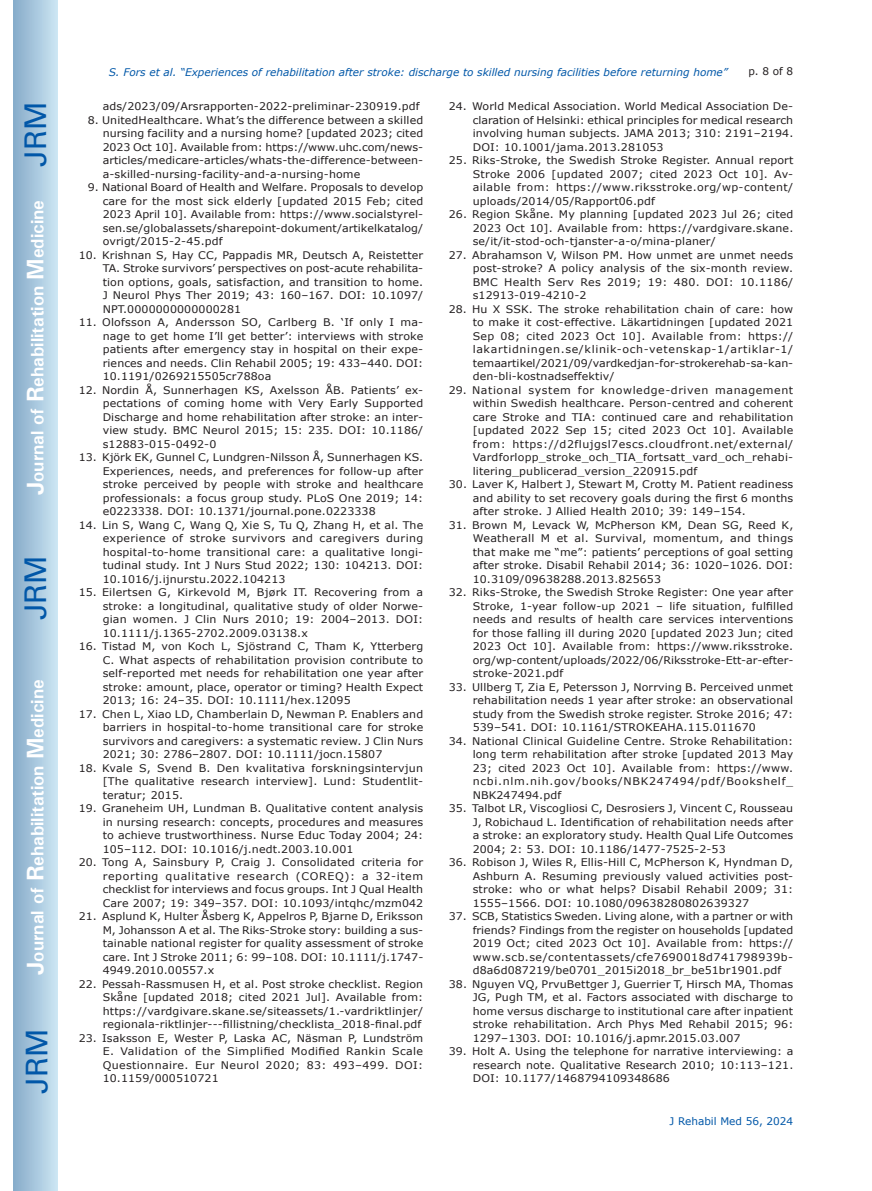
<style>
.page{position:relative;width:872px;height:1191px;background:#fff}
.page>*{position:absolute;margin:0;border:0;box-sizing:border-box;transform-origin:0 0}
.t1{font:30px "Univers";color:#0157a8}
.t2{font:700 18px "Univers";color:#fff}
.t3{font:10.5px/13.5px "Verdana";letter-spacing:.01em;color:#231f20;text-align:justify;scale:1.05 1}
.t4{font:italic 10.5px "Verdana";color:#0157a8}
.t5{font:10.5px "Verdana";color:#0157a8}
.t6{font:10.5px "Verdana";letter-spacing:.01em;color:#231f20}
.s1{font-size:24px}
</style>
<div class="page">
<div style="left:14px;top:0;width:43px;height:1191px;background:linear-gradient(to right,#88acca,#cbe5f2)"></div>
<h1 class="t1" style="left:18px;top:167px;width:67px;rotate:-90deg">JRM</h1>
<h2 class="t2" style="left:26px;top:495px;width:297px;rotate:-90deg"><span class="s1">J</span>ournal of <span class="s1">R</span>ehabilitation <span class="s1">M</span>edicine</h2>
<h1 class="t1" style="left:18px;top:620px;width:67px;rotate:-90deg">JRM</h1>
<h2 class="t2" style="left:26px;top:974px;width:297px;rotate:-90deg"><span class="s1">J</span>ournal of <span class="s1">R</span>ehabilitation <span class="s1">M</span>edicine</h2>
<h1 class="t1" style="left:19px;top:1093px;width:67px;rotate:-90deg">JRM</h1>
<p class="t4" style="left:109px;top:65px;width:620px">S. Fors et al. “Experiences of rehabilitation after stroke: discharge to skilled nursing facilities before returning home”</p>
<p class="t6" style="left:748px;top:64px;width:46px">p. 8 of 8</p>
<p class="t3" style="left:103px;top:100px;width:303px">ads/2023/09/Arsrapporten-2022-preliminar-230919.pdf</p>
<p class="t3" style="left:103px;top:113px;width:307px;text-indent:-15px">8. UnitedHealthcare. What’s the difference between a skilled nursing facility and a nursing home? [updated 2023; cited 2023 Oct 10]. Available from: https://www.uhc.com/news&shy;articles/medicare-articles/whats-the-difference-between&shy;a-skilled-nursing-facility-and-a-nursing-home</p>
<p class="t3" style="left:103px;top:181px;width:307px;text-indent:-15px">9. National Board of Health and Welfare. Proposals to develop care for the most sick elderly [updated 2015 Feb; cited 2023 April 10]. Available from: https://www.socialstyrel&shy;sen.se/globalassets/sharepoint-dokument/artikelkatalog/ ovrigt/2015-2-45.pdf</p>
<p class="t3" style="left:103px;top:248px;width:307px;text-indent:-24px">10. Krishnan S, Hay CC, Pappadis MR, Deutsch A, Reistetter TA. Stroke survivors’ perspectives on post-acute rehabilita&shy;tion options, goals, satisfaction, and transition to home.<br>J Neurol Phys Ther 2019; 43: 160–167. DOI: 10.1097/ NPT.0000000000000281</p>
<p class="t3" style="left:103px;top:316px;width:307px;text-indent:-24px">11. Olofsson A, Andersson SO, Carlberg B. ‘If only I ma&shy;nage to get home I’ll get better’: interviews with stroke patients after emergency stay in hospital on their expe&shy;riences and needs. Clin Rehabil 2005; 19: 433–440. DOI:<br>10.1191/0269215505cr788oa</p>
<p class="t3" style="left:103px;top:383px;width:307px;text-indent:-24px">12. Nordin Å, Sunnerhagen KS, Axelsson ÅB. Patients’ ex&shy;pectations of coming home with Very Early Supported Discharge and home rehabilitation after stroke: an inter&shy;view study. BMC Neurol 2015; 15: 235. DOI: 10.1186/ s12883-015-0492-0</p>
<p class="t3" style="left:103px;top:451px;width:307px;text-indent:-24px">13. Kjörk EK, Gunnel C, Lundgren-Nilsson Å, Sunnerhagen KS.<br>Experiences, needs, and preferences for follow-up after stroke perceived by people with stroke and healthcare professionals: a focus group study. PLoS One 2019; 14: e0223338. DOI: 10.1371/journal.pone.0223338</p>
<p class="t3" style="left:103px;top:518px;width:307px;text-indent:-24px">14. Lin S, Wang C, Wang Q, Xie S, Tu Q, Zhang H, et al. The experience of stroke survivors and caregivers during hospital-to-home transitional care: a qualitative longi&shy;tudinal study. Int J Nurs Stud 2022; 130: 104213. DOI:<br>10.1016/j.ijnurstu.2022.104213</p>
<p class="t3" style="left:103px;top:586px;width:307px;text-indent:-24px">15. Eilertsen G, Kirkevold M, Bjørk IT. Recovering from a stroke: a longitudinal, qualitative study of older Norwe&shy;gian women. J Clin Nurs 2010; 19: 2004–2013. DOI:<br>10.1111/j.1365-2702.2009.03138.x</p>
<p class="t3" style="left:103px;top:640px;width:307px;text-indent:-24px">16. Tistad M, von Koch L, Sjöstrand C, Tham K, Ytterberg C. What aspects of rehabilitation provision contribute to self-reported met needs for rehabilitation one year after stroke: amount, place, operator or timing? Health Expect 2013; 16: 24–35. DOI: 10.1111/hex.12095</p>
<p class="t3" style="left:103px;top:707px;width:307px;text-indent:-24px">17. Chen L, Xiao LD, Chamberlain D, Newman P. Enablers and barriers in hospital-to-home transitional care for stroke survivors and caregivers: a systematic review. J Clin Nurs 2021; 30: 2786–2807. DOI: 10.1111/jocn.15807</p>
<p class="t3" style="left:103px;top:761px;width:307px;text-indent:-24px">18. Kvale S, Svend B. Den kvalitativa forskningsintervjun [The qualitative research interview]. Lund: Studentlit&shy;teratur; 2015.</p>
<p class="t3" style="left:103px;top:802px;width:307px;text-indent:-24px">19. Graneheim UH, Lundman B. Qualitative content analysis in nursing research: concepts, procedures and measures to achieve trustworthiness. Nurse Educ Today 2004; 24:<br>105–112. DOI: 10.1016/j.nedt.2003.10.001</p>
<p class="t3" style="left:103px;top:856px;width:307px;text-indent:-24px">20. Tong A, Sainsbury P, Craig J. Consolidated criteria for reporting qualitative research (COREQ): a 32-item checklist for interviews and focus groups. Int J Qual Health Care 2007; 19: 349–357. DOI: 10.1093/intqhc/mzm042</p>
<p class="t3" style="left:103px;top:910px;width:307px;text-indent:-24px">21. Asplund K, Hulter Åsberg K, Appelros P, Bjarne D, Eriksson M, Johansson A et al. The Riks-Stroke story: building a sus&shy;tainable national register for quality assessment of stroke care. Int J Stroke 2011; 6: 99–108. DOI: 10.1111/j.1747- 4949.2010.00557.x</p>
<p class="t3" style="left:103px;top:977px;width:307px;text-indent:-24px">22. Pessah-Rassmusen H, et al. Post stroke checklist. Region Skåne [updated 2018; cited 2021 Jul]. Available from: https://vardgivare.skane.se/siteassets/1.-vardriktlinjer/ regionala-riktlinjer---fillistning/checklista_2018-final.pdf</p>
<p class="t3" style="left:103px;top:1031px;width:307px;text-indent:-24px">23. Isaksson E, Wester P, Laska AC, Näsman P, Lundström E. Validation of the Simplified Modified Rankin Scale Questionnaire. Eur Neurol 2020; 83: 493–499. DOI:<br>10.1159/000510721</p>
<p class="t3" style="left:473px;top:100px;width:307px;text-indent:-24px">24. World Medical Association. World Medical Association De&shy;claration of Helsinki: ethical principles for medical research involving human subjects. JAMA 2013; 310: 2191–2194.<br>DOI: 10.1001/jama.2013.281053</p>
<p class="t3" style="left:473px;top:154px;width:307px;text-indent:-24px">25. Riks-Stroke, the Swedish Stroke Register. Annual report Stroke 2006 [updated 2007; cited 2023 Oct 10]. Av&shy;ailable from: https://www.riksstroke.org/wp-content/ uploads/2014/05/Rapport06.pdf</p>
<p class="t3" style="left:473px;top:208px;width:307px;text-indent:-24px">26. Region Skåne. My planning [updated 2023 Jul 26; cited 2023 Oct 10]. Available from: https://vardgivare.skane. se/it/it-stod-och-tjanster-a-o/mina-planer/</p>
<p class="t3" style="left:473px;top:248px;width:307px;text-indent:-24px">27. Abrahamson V, Wilson PM. How unmet are unmet needs post-stroke? A policy analysis of the six-month review.<br>BMC Health Serv Res 2019; 19: 480. DOI: 10.1186/ s12913-019-4210-2</p>
<p class="t3" style="left:473px;top:302px;width:307px;text-indent:-24px">28. Hu X SSK. The stroke rehabilitation chain of care: how to make it cost-effective. Läkartidningen [updated 2021<br>Sep 08; cited 2023 Oct 10]. Available from: https:// lakartidningen.se/klinik-och-vetenskap-1/artiklar-1/ temaartikel/2021/09/vardkedjan-for-strokerehab-sa-kan&shy;den-bli-kostnadseffektiv/</p>
<p class="t3" style="left:473px;top:383px;width:307px;text-indent:-24px">29. National system for knowledge-driven management within Swedish healthcare. Person-centred and coherent care Stroke and TIA: continued care and rehabilitation [updated 2022 Sep 15; cited 2023 Oct 10]. Available from: https://d2flujgsl7escs.cloudfront.net/external/ Vardforlopp_stroke_och_TIA_fortsatt_vard_och_rehabi&shy;litering_publicerad_version_220915.pdf</p>
<p class="t3" style="left:473px;top:478px;width:307px;text-indent:-24px">30. Laver K, Halbert J, Stewart M, Crotty M. Patient readiness and ability to set recovery goals during the first 6 months after stroke. J Allied Health 2010; 39: 149–154.</p>
<p class="t3" style="left:473px;top:518px;width:307px;text-indent:-24px">31. Brown M, Levack W, McPherson KM, Dean SG, Reed K, Weatherall M et al. Survival, momentum, and things that make me “me”: patients’ perceptions of goal setting after stroke. Disabil Rehabil 2014; 36: 1020–1026. DOI:<br>10.3109/09638288.2013.825653</p>
<p class="t3" style="left:473px;top:586px;width:307px;text-indent:-24px">32. Riks-Stroke, the Swedish Stroke Register: One year after Stroke, 1-year follow-up 2021 – life situation, fulfilled needs and results of health care services interventions for those falling ill during 2020 [updated 2023 Jun; cited 2023 Oct 10]. Available from: https://www.riksstroke. org/wp-content/uploads/2022/06/Riksstroke-Ett-ar-efter&shy;stroke-2021.pdf</p>
<p class="t3" style="left:473px;top:680px;width:307px;text-indent:-24px">33. Ullberg T, Zia E, Petersson J, Norrving B. Perceived unmet rehabilitation needs 1 year after stroke: an observational study from the Swedish stroke register. Stroke 2016; 47:<br>539–541. DOI: 10.1161/STROKEAHA.115.011670</p>
<p class="t3" style="left:473px;top:734px;width:307px;text-indent:-24px">34. National Clinical Guideline Centre. Stroke Rehabilitation: long term rehabilitation after stroke [updated 2013 May 23; cited 2023 Oct 10]. Available from: https://www. ncbi.nlm.nih.gov/books/NBK247494/pdf/Bookshelf_ NBK247494.pdf</p>
<p class="t3" style="left:473px;top:802px;width:307px;text-indent:-24px">35. Talbot LR, Viscogliosi C, Desrosiers J, Vincent C, Rousseau J, Robichaud L. Identification of rehabilitation needs after a stroke: an exploratory study. Health Qual Life Outcomes 2004; 2: 53. DOI: 10.1186/1477-7525-2-53</p>
<p class="t3" style="left:473px;top:856px;width:307px;text-indent:-24px">36. Robison J, Wiles R, Ellis-Hill C, McPherson K, Hyndman D, Ashburn A. Resuming previously valued activities post&shy;stroke: who or what helps? Disabil Rehabil 2009; 31:<br>1555–1566. DOI: 10.1080/09638280802639327</p>
<p class="t3" style="left:472px;top:910px;width:307px;text-indent:-24px">37. SCB, Statistics Sweden. Living alone, with a partner or with friends? Findings from the register on households [updated 2019 Oct; cited 2023 Oct 10]. Available from: https:// www.scb.se/contentassets/cfe7690018d741798939b&shy;d8a6d087219/be0701_2015i2018_br_be51br1901.pdf</p>
<p class="t3" style="left:473px;top:977px;width:307px;text-indent:-24px">38. Nguyen VQ, PrvuBettger J, Guerrier T, Hirsch MA, Thomas JG, Pugh TM, et al. Factors associated with discharge to home versus discharge to institutional care after inpatient stroke rehabilitation. Arch Phys Med Rehabil 2015; 96:<br>1297–1303. DOI: 10.1016/j.apmr.2015.03.007</p>
<p class="t3" style="left:473px;top:1045px;width:307px;text-indent:-24px">39. Holt A. Using the telephone for narrative interviewing: a research note. Qualitative Research 2010; 10:113–121.<br>DOI: 10.1177/1468794109348686</p>
<p class="t5" style="left:669px;top:1114px;width:125px">J Rehabil Med 56, 2024</p>
</div>
